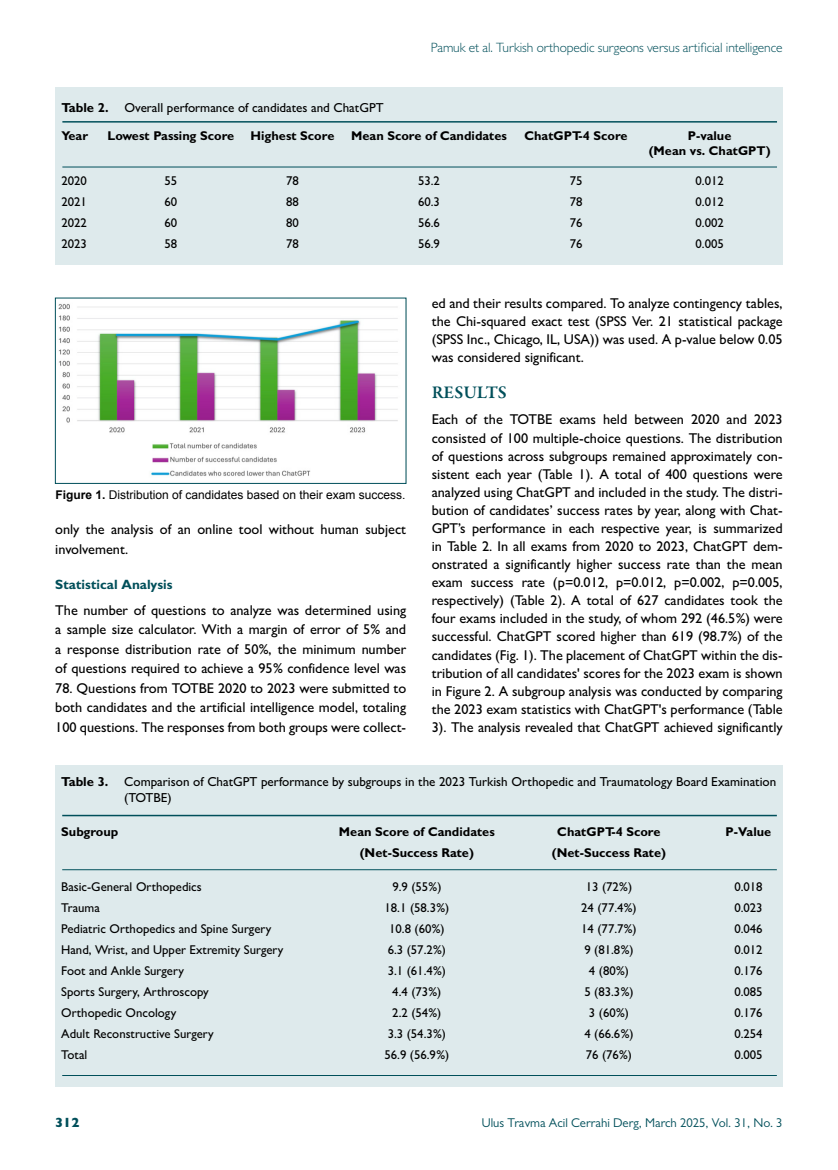
<style>
.page{position:relative;width:838px;height:1170px;background:#fff}
.page>*{position:absolute;margin:0;border:0;box-sizing:border-box;transform-origin:0 0}
.t1{font:600 18px "Garamond Premr Pro";letter-spacing:-.005em;color:#004f5a}
.t2{font:500 14.25px/18px "Gill Sans MT Pro";color:#000;text-align:justify}
.t3{font:300 13.5px "Gill Sans MT Pro";letter-spacing:-.005em;color:#004f5a}
.t4{font:700 13.5px "Gill Sans MT Pro";color:#004f5a}
.t5{font:800 13.5px "Gill Sans MT Pro";color:#004f5a}
.t6{font:500 13.05px/15.6px "Gill Sans MT Pro";color:#000}
.t7{font:500 12.75px "Gill Sans MT Pro";color:#000}
.t8{font:700 12.75px/15.3px "Gill Sans MT Pro";color:#000;text-align:center}
.t9{font:12.75px "Gill Sans MT Pro";color:#004f5a}
.t10{font:12px "Arial";color:#000}
.s1{font-weight:700}
</style>
<div class="page">
<div style="left:55px;top:765px;width:727px;height:321px;background:#deeaec"></div>
<hr style="left:62px;top:814px;width:715px;height:2px;background:#004f5a">
<hr style="left:62px;top:869px;width:715px;height:1px;background:#004f5a">
<hr style="left:62px;top:1074px;width:715px;height:1px;background:#004f5a">
<div style="left:55px;top:87px;width:727px;height:178px;background:#deeaec"></div>
<hr style="left:62px;top:121px;width:715px;height:2px;background:#004f5a">
<hr style="left:62px;top:167px;width:715px;height:1px;background:#004f5a">
<img style="left:58px;top:304px;width:340px;height:172px">
<p class="t3" style="left:431px;top:39px;width:353px">Pamuk et al. Turkish orthopedic surgeons versus artificial intelligence</p>
<p class="t6" style="left:61px;top:100px;width:324px"><span class="s1">Table 2.</span> Overall performance of candidates and ChatGPT</p>
<p class="t8" style="left:61px;top:128px;width:28px">Year</p>
<p class="t8" style="left:107px;top:128px;width:128px">Lowest Passing Score</p>
<p class="t8" style="left:250px;top:128px;width:86px">Highest Score</p>
<p class="t8" style="left:351px;top:128px;width:157px">Mean Score of Candidates</p>
<p class="t8" style="left:524px;top:128px;width:105px">ChatGPT-4 Score</p>
<p class="t8" style="left:648px;top:128px;width:123px">P-value<br>(Mean vs. ChatGPT)</p>
<p class="t7" style="left:61px;top:173px;width:27px">2020</p>
<p class="t7" style="left:164px;top:173px;width:14px">55</p>
<p class="t7" style="left:286px;top:173px;width:14px">78</p>
<p class="t7" style="left:418px;top:173px;width:23px">53.2</p>
<p class="t7" style="left:569px;top:173px;width:14px">75</p>
<p class="t7" style="left:695px;top:173px;width:30px">0.012</p>
<p class="t7" style="left:61px;top:194px;width:27px">2021</p>
<p class="t7" style="left:164px;top:194px;width:14px">60</p>
<p class="t7" style="left:286px;top:194px;width:14px">88</p>
<p class="t7" style="left:418px;top:194px;width:23px">60.3</p>
<p class="t7" style="left:569px;top:194px;width:14px">78</p>
<p class="t7" style="left:695px;top:194px;width:30px">0.012</p>
<p class="t7" style="left:61px;top:215px;width:27px">2022</p>
<p class="t7" style="left:164px;top:215px;width:14px">60</p>
<p class="t7" style="left:286px;top:215px;width:14px">80</p>
<p class="t7" style="left:418px;top:215px;width:23px">56.6</p>
<p class="t7" style="left:569px;top:215px;width:14px">76</p>
<p class="t7" style="left:695px;top:215px;width:30px">0.002</p>
<p class="t7" style="left:61px;top:236px;width:27px">2023</p>
<p class="t7" style="left:164px;top:236px;width:14px">58</p>
<p class="t7" style="left:286px;top:236px;width:14px">78</p>
<p class="t7" style="left:418px;top:236px;width:23px">56.9</p>
<p class="t7" style="left:569px;top:236px;width:14px">76</p>
<p class="t7" style="left:695px;top:236px;width:30px">0.005</p>
<p class="t10" style="left:55px;top:486px;width:352px"><span class="s1">Figure 1.</span> Distribution of candidates based on their exam success.</p>
<p class="t2" style="left:55px;top:519px;width:352px;line-height:19.5px">only the analysis of an online tool without human subject involvement.</p>
<p class="t4" style="left:55px;top:575px;width:119px">Statistical Analysis</p>
<p class="t2" style="left:55px;top:600px;width:352px;line-height:19.5px">The number of questions to analyze was determined using a sample size calculator. With a margin of error of 5% and a response distribution rate of 50%, the minimum number of questions required to achieve a 95% confidence level was</p>
<p class="t2" style="left:55px;top:678px;width:352px;line-height:19.5px">78. Questions from TOTBE 2020 to 2023 were submitted to both candidates and the artificial intelligence model, totaling 100 questions. The responses from both groups were collect-</p>
<p class="t2" style="left:432px;top:293px;width:352px">ed and their results compared. To analyze contingency tables, the Chi-squared exact test (SPSS Ver. 21 statistical package (SPSS Inc., Chicago, IL, USA)) was used. A p-value below 0.05 was considered significant.</p>
<p class="t1" style="left:432px;top:381px;width:77px">RESULTS</p>
<p class="t2" style="left:432px;top:410px;width:352px">Each of the TOTBE exams held between 2020 and 2023 consisted of 100 multiple-choice questions. The distribution of questions across subgroups remained approximately con&shy;sistent each year (Table 1). A total of 400 questions were analyzed using ChatGPT and included in the study. The distri&shy;bution of candidates’ success rates by year, along with Chat-GPT’s performance in each respective year, is summarized in Table 2. In all exams from 2020 to 2023, ChatGPT dem&shy;onstrated a significantly higher success rate than the mean exam success rate (p=0.012, p=0.012, p=0.002, p=0.005, respectively) (Table 2). A total of 627 candidates took the four exams included in the study, of whom 292 (46.5%) were successful. ChatGPT scored higher than 619 (98.7%) of the candidates (Fig. 1). The placement of ChatGPT within the dis&shy;tribution of all candidates' scores for the 2023 exam is shown in Figure 2. A subgroup analysis was conducted by comparing the 2023 exam statistics with ChatGPT's performance (Table 3). The analysis revealed that ChatGPT achieved significantly</p>
<p class="t6" style="left:124px;top:774px;width:653px;text-indent:-63px"><span class="s1">Table 3.</span> Comparison of ChatGPT performance by subgroups in the 2023 Turkish Orthopedic and Traumatology Board Examination (TOTBE)</p>
<p class="t8" style="left:61px;top:823px;width:59px">Subgroup</p>
<p class="t8" style="left:339px;top:823px;width:157px">Mean Score of Candidates</p>
<p class="t8" style="left:557px;top:823px;width:105px">ChatGPT-4 Score</p>
<p class="t8" style="left:725px;top:823px;width:47px">P-Value</p>
<p class="t8" style="left:360px;top:844px;width:116px">(Net-Success Rate)</p>
<p class="t8" style="left:552px;top:844px;width:116px">(Net-Success Rate)</p>
<p class="t7" style="left:61px;top:878px;width:142px">Basic-General Orthopedics</p>
<p class="t7" style="left:392px;top:878px;width:51px">9.9 (55%)</p>
<p class="t7" style="left:586px;top:878px;width:48px">13 (72%)</p>
<p class="t7" style="left:734px;top:878px;width:30px">0.018</p>
<p class="t7" style="left:61px;top:899px;width:40px">Trauma</p>
<p class="t7" style="left:384px;top:899px;width:66px">18.1 (58.3%)</p>
<p class="t7" style="left:581px;top:899px;width:57px">24 (77.4%)</p>
<p class="t7" style="left:734px;top:899px;width:30px">0.023</p>
<p class="t7" style="left:61px;top:920px;width:212px">Pediatric Orthopedics and Spine Surgery</p>
<p class="t7" style="left:389px;top:920px;width:57px">10.8 (60%)</p>
<p class="t7" style="left:581px;top:920px;width:57px">14 (77.7%)</p>
<p class="t7" style="left:734px;top:920px;width:30px">0.046</p>
<p class="t7" style="left:61px;top:941px;width:224px">Hand, Wrist, and Upper Extremity Surgery</p>
<p class="t7" style="left:388px;top:941px;width:60px">6.3 (57.2%)</p>
<p class="t7" style="left:584px;top:941px;width:51px">9 (81.8%)</p>
<p class="t7" style="left:734px;top:941px;width:30px">0.012</p>
<p class="t7" style="left:61px;top:962px;width:124px">Foot and Ankle Surgery</p>
<p class="t7" style="left:388px;top:962px;width:60px">3.1 (61.4%)</p>
<p class="t7" style="left:589px;top:962px;width:41px">4 (80%)</p>
<p class="t7" style="left:734px;top:962px;width:30px">0.176</p>
<p class="t7" style="left:61px;top:983px;width:149px">Sports Surgery, Arthroscopy</p>
<p class="t7" style="left:392px;top:983px;width:51px">4.4 (73%)</p>
<p class="t7" style="left:584px;top:983px;width:51px">5 (83.3%)</p>
<p class="t7" style="left:734px;top:983px;width:30px">0.085</p>
<p class="t7" style="left:61px;top:1004px;width:116px">Orthopedic Oncology</p>
<p class="t7" style="left:392px;top:1004px;width:51px">2.2 (54%)</p>
<p class="t7" style="left:589px;top:1004px;width:41px">3 (60%)</p>
<p class="t7" style="left:734px;top:1004px;width:30px">0.176</p>
<p class="t7" style="left:61px;top:1025px;width:154px">Adult Reconstructive Surgery</p>
<p class="t7" style="left:388px;top:1025px;width:60px">3.3 (54.3%)</p>
<p class="t7" style="left:584px;top:1025px;width:51px">4 (66.6%)</p>
<p class="t7" style="left:734px;top:1025px;width:30px">0.254</p>
<p class="t7" style="left:61px;top:1046px;width:28px">Total</p>
<p class="t7" style="left:384px;top:1046px;width:66px">56.9 (56.9%)</p>
<p class="t7" style="left:586px;top:1046px;width:48px">76 (76%)</p>
<p class="t7" style="left:734px;top:1046px;width:30px">0.005</p>
<p class="t5" style="left:55px;top:1114px;width:26px">312</p>
<p class="t9" style="left:482px;top:1115px;width:302px">Ulus Travma Acil Cerrahi Derg, March 2025, Vol. 31, No. 3</p>
</div>
